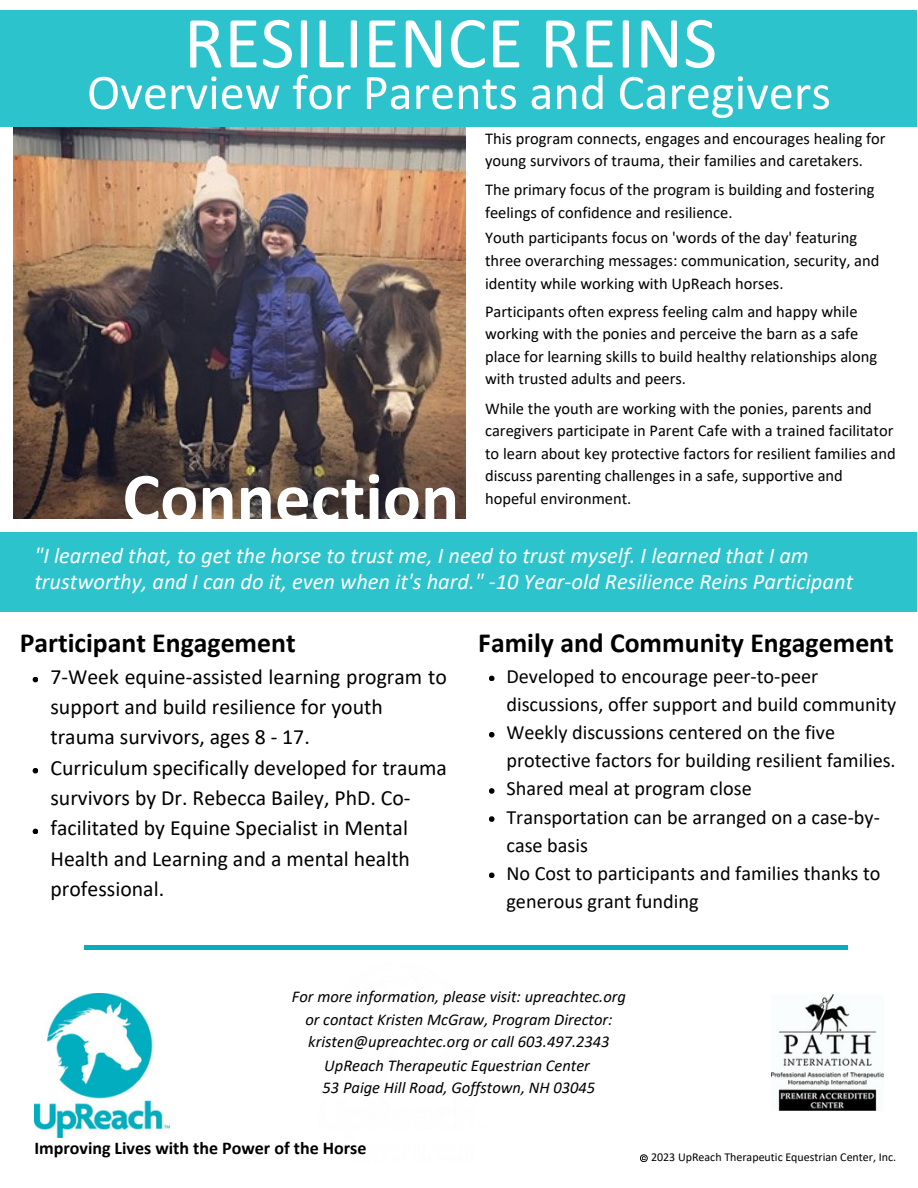
<style>
.page{position:relative;width:918px;height:1188px;background:#fff}
.page>*{position:absolute;margin:0;border:0;box-sizing:border-box;transform-origin:0 0}
.t1{font:74.25px "Calibri";color:#fff}
.t2{font:700 71.25px "Calibri";color:#fff}
.t3{font:50.25px "Calibri";color:#fff}
.t4{font:700 27.75px "Calibri";color:#000}
.t5{font:italic 22.5px/25.8px "Calibri";color:#fff}
.t6{font:21.75px/30.3px "Calibri";color:#000}
.t7{font:20.25px/28.2px "Calibri";color:#000}
.t8{font:700 18px "Calibri";color:#000}
.t9{font:16.5px/22.5px "Calibri";color:#000}
.t10{font:italic 16.5px/22.8px "Calibri";color:#000;text-align:center}
.t11{font:12px "Calibri";color:#000}
</style>
<div class="page">
<img style="left:14px;top:126px;width:451px;height:392px">
<div style="left:0;top:10px;width:917px;height:116px;background:#2cc3cd"></div>
<div style="left:0;top:532px;width:917px;height:80px;background:#2cc3cd"></div>
<hr style="left:84px;top:945px;width:764px;height:4px;background:#04aebf">
<svg style="left:489px;top:676px;width:6px;height:5px"></svg>
<svg style="left:489px;top:732px;width:6px;height:6px"></svg>
<svg style="left:489px;top:788px;width:6px;height:6px"></svg>
<svg style="left:489px;top:816px;width:6px;height:6px"></svg>
<svg style="left:489px;top:873px;width:6px;height:5px"></svg>
<svg style="left:640px;top:1154px;width:8px;height:8px"></svg>
<img style="left:772px;top:995px;width:111px;height:116px">
<img style="left:34px;top:993px;width:135px;height:144px">
<svg style="left:33px;top:677px;width:5px;height:5px"></svg>
<svg style="left:33px;top:768px;width:5px;height:6px"></svg>
<svg style="left:33px;top:829px;width:5px;height:5px"></svg>
<h1 class="t1" style="left:184px;top:12px;width:535px">RESILIENCE REINS</h1>
<h3 class="t3" style="left:87px;top:71px;width:746px">Overview for Parents and Caregivers</h3>
<h2 class="t2" style="left:122px;top:468px;width:338px">Connection</h2>
<p class="t9" style="left:485px;top:128px;width:402px">This program connects, engages and encourages healing for young survivors of trauma, their families and caretakers.</p>
<p class="t9" style="left:485px;top:180px;width:391px">The primary focus of the program is building and fostering feelings of confidence and resilience.</p>
<p class="t9" style="left:485px;top:227px;width:396px;line-height:23.1px">Youth participants focus on 'words of the day' featuring three overarching messages: communication, security, and identity while working with UpReach horses.</p>
<p class="t9" style="left:485px;top:301px;width:394px">Participants often express feeling calm and happy while working with the ponies and perceive the barn as a safe place for learning skills to build healthy relationships along with trusted adults and peers.</p>
<p class="t9" style="left:485px;top:398px;width:412px">While the youth are working with the ponies, parents and caregivers participate in Parent Cafe with a trained facilitator to learn about key protective factors for resilient families and discuss parenting challenges in a safe, supportive and hopeful environment.</p>
<h3 class="t5" style="left:34px;top:544px;width:820px">"I learned that, to get the horse to trust me, I need to trust myself. I learned that I am trustworthy, and I can do it, even when it's hard." -10 Year-old Resilience Reins Participant</h3>
<h3 class="t4" style="left:20px;top:631px;width:277px">Participant Engagement</h3>
<h3 class="t4" style="left:478px;top:631px;width:417px">Family and Community Engagement</h3>
<p class="t6" style="left:50px;top:663px;width:398px">7-Week equine-assisted learning program to support and build resilience for youth trauma survivors, ages 8 - 17.<br>Curriculum specifically developed for trauma survivors by Dr. Rebecca Bailey, PhD. Co&shy;facilitated by Equine Specialist in Mental Health and Learning and a mental health professional.</p>
<p class="t7" style="left:506px;top:664px;width:391px">Developed to encourage peer-to-peer discussions, offer support and build community Weekly discussions centered on the five protective factors for building resilient families.<br>Shared meal at program close<br>Transportation can be arranged on a case-by&shy;case basis<br>No Cost to participants and families thanks to generous grant funding</p>
<p class="t10" style="left:292px;top:987px;width:336px">For more information, please visit: upreachtec.org or contact Kristen McGraw, Program Director: kristen@upreachtec.org or call 603.497.2343<br>UpReach Therapeutic Equestrian Center<br>53 Paige Hill Road, Goffstown, NH 03045</p>
<p class="t8" style="left:34px;top:1140px;width:334px">Improving Lives with the Power of the Horse</p>
<p class="t11" style="left:651px;top:1152px;width:247px">2023 UpReach Therapeutic Equestrian Center, Inc.</p>
</div>
